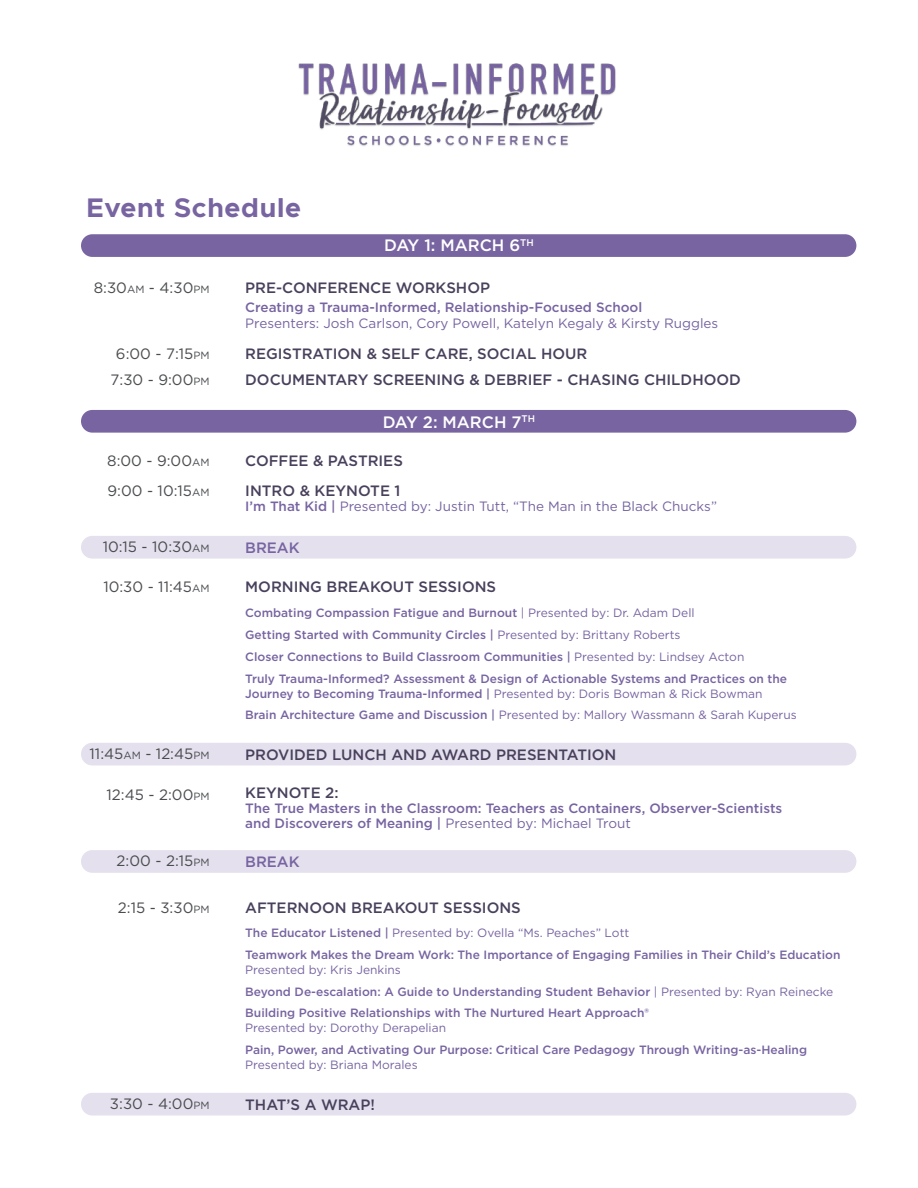
<style>
.page{position:relative;width:918px;height:1188px;background:#fff}
.page>*{position:absolute;margin:0;border:0;box-sizing:border-box;transform-origin:0 0}
.t1{font:700 27px "Metropolis";letter-spacing:.025em;color:#7764a1}
.t2{font:500 16.5px "Gotham";color:#fff}
.t3{font:500 15px/26.4px "Gotham";color:#49415c}
.t4{font:15px/26.4px "Gotham";color:#4a4c4f;text-align:center}
.t5{font:15px "Gotham";color:#4a4c4f}
.t6{font:500 15px "Gotham";color:#7764a1}
.t7{font:500 13.5px/15px "Gotham";color:#7764a1}
.t8{font:13.5px "Gotham";color:#7764a1}
.t9{font:500 12px/21.8px "Gotham";color:#7764a1}
.t10{font:12px/21.8px "Gotham";color:#7764a1}
.s1{font-size:10.5px}
.s2{font-style:inherit}
.s3{font-weight:500}
.s4{font-weight:400}
</style>
<div class="page">
<div style="left:81px;top:536px;width:775px;height:23px;background:#e4e0ed;border-radius:11px"></div>
<div style="left:81px;top:850px;width:775px;height:23px;background:#e4e0ed;border-radius:11px"></div>
<div style="left:81px;top:1093px;width:775px;height:23px;background:#e4e0ed;border-radius:11px"></div>
<div style="left:81px;top:743px;width:775px;height:22px;background:#e4e0ed;border-radius:11px"></div>
<img style="left:298px;top:63px;width:318px;height:83px">
<div style="left:81px;top:234px;width:775px;height:23px;background:#7764a1;border-radius:11px"></div>
<div style="left:81px;top:410px;width:775px;height:23px;background:#7764a1;border-radius:11px"></div>
<h1 class="t1" style="left:86px;top:196px;width:216px">Event Schedule</h1>
<h2 class="t2" style="left:384px;top:238px;width:151px">DAY 1: MARCH 6<sup>TH</sup></h2>
<p class="t4" style="left:94px;top:275px;width:117px">8:30<span class="s1">AM</span> - 4:30<span class="s1">PM</span></p>
<p class="t3" style="left:245px;top:275px;width:246px">PRE-CONFERENCE WORKSHOP</p>
<p class="t7" style="left:245px;top:300px;width:399px">Creating a Trauma-Informed, Relationship-Focused School</p>
<p class="t8" style="left:245px;top:318px;width:475px">Presenters: Josh Carlson, Cory Powell, Katelyn Kegaly &amp; Kirsty Ruggles</p>
<p class="t4" style="left:111px;top:341px;width:100px">6:00 - 7:15<span class="s1">PM<br></span>7:30 <span class="s2">- 9:00</span><span class="s1">PM</span></p>
<p class="t3" style="left:245px;top:341px;width:497px">REGISTRATION &amp; SELF CARE, SOCIAL HOUR<br>DOCUMENTARY SCREENING &amp; DEBRIEF - CHASING CHILDHOOD</p>
<h2 class="t2" style="left:383px;top:415px;width:154px">DAY 2: MARCH 7<sup>TH</sup></h2>
<p class="t4" style="left:107px;top:446px;width:104px;line-height:30.6px;text-align:left">8:00 - 9:00<span class="s1">AM<br></span>9:00 - 10:15<span class="s1">AM</span></p>
<p class="t3" style="left:245px;top:448px;width:159px">COFFEE &amp; PASTRIES</p>
<p class="t3" style="left:245px;top:479px;width:157px">INTRO &amp; KEYNOTE 1</p>
<p class="t8" style="left:245px;top:500px;width:473px"><span class="s3">I’m That Kid |</span> Presented by: Justin Tutt, “The Man in the Black Chucks”</p>
<p class="t4" style="left:103px;top:534px;width:108px">10:15 - 10:30<span class="s1">AM</span></p>
<p class="t6" style="left:245px;top:541px;width:56px">BREAK</p>
<p class="t4" style="left:103px;top:574px;width:108px">10:30 - 11:45<span class="s1">AM</span></p>
<p class="t3" style="left:245px;top:574px;width:252px">MORNING BREAKOUT SESSIONS</p>
<p class="t9" style="left:245px;top:603px;width:543px">Combating Compassion Fatigue and Burnout <span class="s4">| Presented by: Dr. Adam Dell<br></span>Getting Started with Community Circles | <span class="s4">Presented by: Brittany Roberts<br></span>Closer Connections to Build Classroom Communities | <span class="s4">Presented by: Lindsey Acton<br></span>Truly Trauma-Informed? Assessment &amp; Design of Actionable Systems and Practices on the</p>
<p class="t10" style="left:245px;top:683px;width:553px"><span class="s3">Journey to Becoming Trauma-Informed |</span> Presented by: Doris Bowman &amp; Rick Bowman<br><span class="s3">Brain Architecture Game and Discussion |</span> Presented by: Mallory Wassmann &amp; Sarah Kuperus</p>
<p class="t5" style="left:90px;top:747px;width:121px"><span class="s2">11:45</span><span class="s1">AM</span> - 12:45<span class="s1">PM</span></p>
<p class="t3" style="left:245px;top:742px;width:373px">PROVIDED LUNCH AND AWARD PRESENTATION</p>
<p class="t5" style="left:107px;top:788px;width:104px">12:45 - 2:00<span class="s1">PM</span></p>
<p class="t3" style="left:245px;top:781px;width:95px">KEYNOTE 2:</p>
<p class="t7" style="left:245px;top:802px;width:539px">The True Masters in the Classroom: Teachers as Containers, Observer-Scientists and Discoverers of Meaning | <span class="s4">Presented by: Michael Trout</span></p>
<p class="t4" style="left:117px;top:848px;width:94px">2:00 - 2:15<span class="s1">PM</span></p>
<p class="t4" style="left:118px;top:895px;width:93px">2:15 - 3:30<span class="s1">PM</span></p>
<p class="t6" style="left:245px;top:855px;width:56px">BREAK</p>
<p class="t3" style="left:245px;top:895px;width:277px">AFTERNOON BREAKOUT SESSIONS</p>
<p class="t9" style="left:245px;top:923px;width:597px">The Educator Listened | <span class="s4">Presented by: Ovella “Ms. Peaches” Lott<br></span>Teamwork Makes the Dream Work: The Importance of Engaging Families in Their Child’s Education</p>
<p class="t9" style="left:245px;top:959px;width:590px"><span class="s4">Presented by: Kris Jenkins<br></span>Beyond De-escalation: A Guide to Understanding Student Behavior <span class="s4">| Presented by: Ryan Reinecke<br></span>Building Positive Relationships with The Nurtured Heart Approach®</p>
<p class="t10" style="left:245px;top:1018px;width:202px">Presented by: Dorothy Derapelian</p>
<p class="t9" style="left:245px;top:1040px;width:563px">Pain, Power, and Activating Our Purpose: Critical Care Pedagogy Through Writing-as-Healing</p>
<p class="t10" style="left:245px;top:1055px;width:174px">Presented by: Briana Morales</p>
<p class="t4" style="left:110px;top:1091px;width:101px">3:30 - 4:00<span class="s1">PM</span></p>
<p class="t3" style="left:245px;top:1092px;width:131px">THAT’S A WRAP!</p>
</div>
